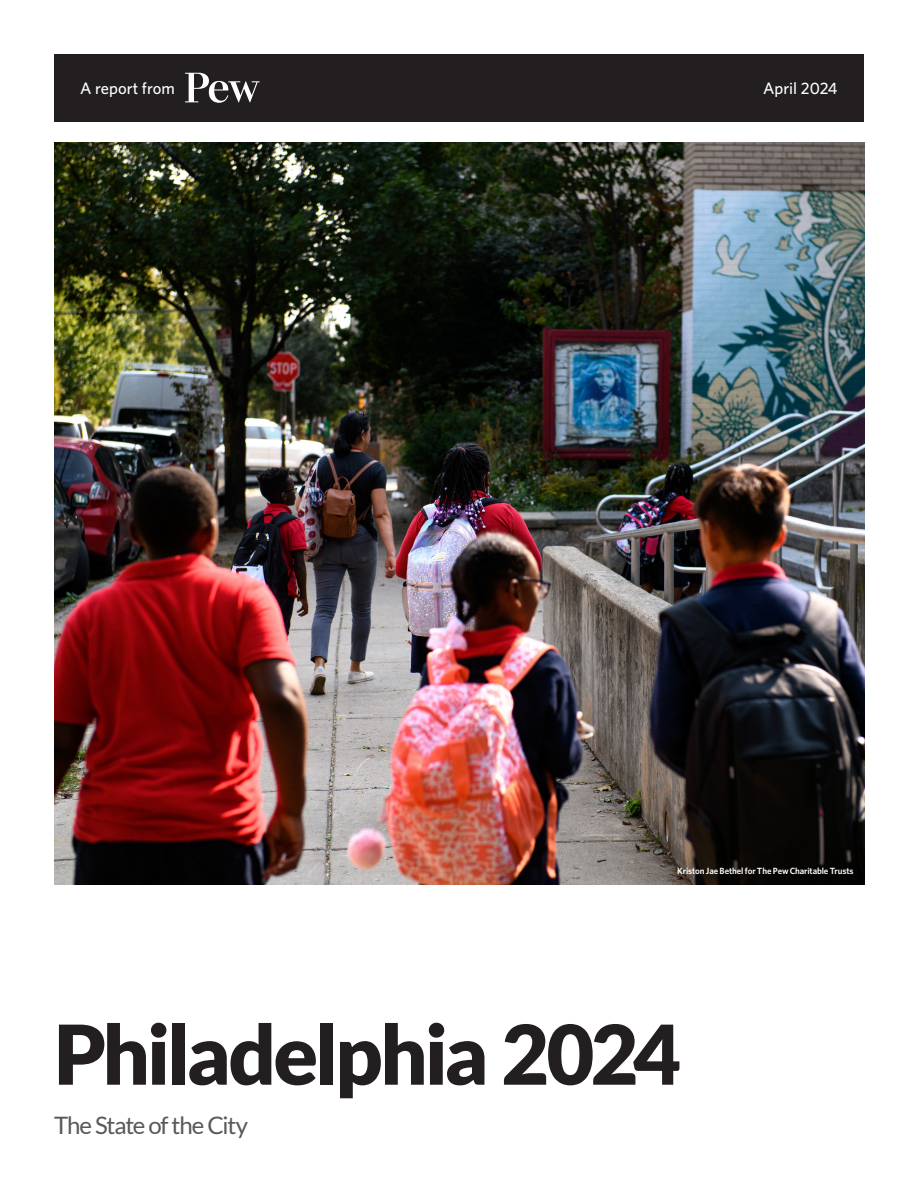
<style>
.page{position:relative;width:918px;height:1188px;background:#fff}
.page>*{position:absolute;margin:0;border:0;box-sizing:border-box;transform-origin:0 0}
.Report_title{font:900 82.5px "Lato";letter-spacing:-.04em;color:#231f20}
.Report_subhead{font:24px "Lato";letter-spacing:-.05em;color:#57585a}
.t1{font:500 16.5px "Whitney";color:#fff}
.Photo_credit{font:600 9px "Whitney";letter-spacing:-.01em;color:#fff}
</style>
<div class="page">
<img style="left:54px;top:142px;width:810px;height:742px">
<div style="left:54px;top:54px;width:810px;height:68px;background:#231f20"></div>
<svg style="left:185px;top:73px;width:75px;height:30px"></svg>
<p class="t1" style="left:80px;top:77px;width:96px">A report from</p>
<p class="t1" style="left:763px;top:77px;width:76px">April 2024</p>
<p class="Photo_credit" style="left:677px;top:865px;width:178px">Kriston Jae Bethel for The Pew Charitable Trusts</p>
<p class="Report_title" style="left:54px;top:1006px;width:628px">Philadelphia 2024</p>
<p class="Report_subhead" style="left:54px;top:1112px;width:196px">The State of the City</p>
</div>
